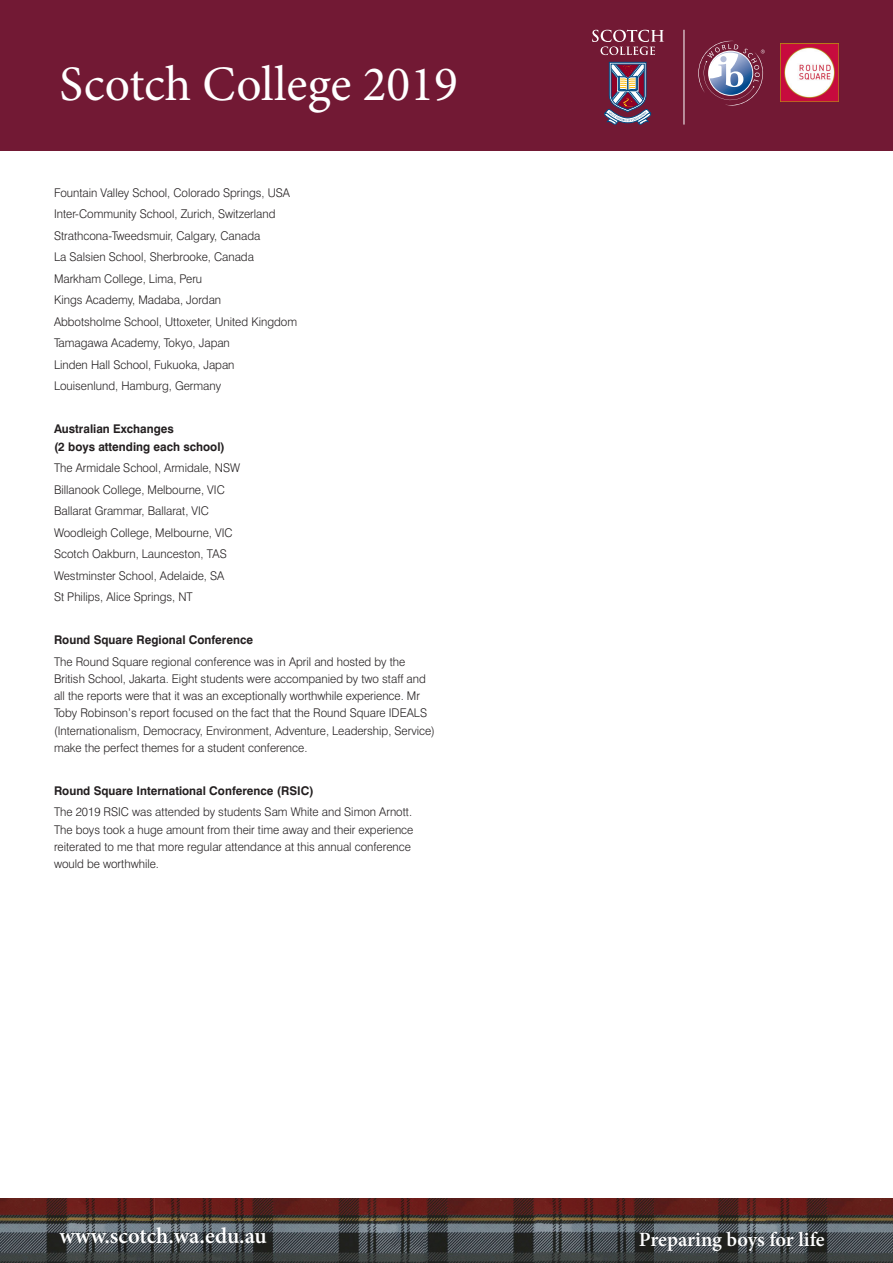
<style>
.page{position:relative;width:893px;height:1263px;background:#fff}
.page>*{position:absolute;margin:0;border:0;box-sizing:border-box;transform-origin:0 0}
.t1{font:49.5px "Minion Pro";color:#fff}
.t2{font:600 22.5px "Minion Pro";color:#fff}
.t3{font:600 20.4px "Minion Pro";letter-spacing:-.005em;color:#fff}
.Body_Copy_8_12{font:300 12px/17.2px "Swiss 721 BT";color:#231f20}
.Body_Copy_8_12-2{font:700 12px/17.2px "Swiss 721 BT";color:#231f20}
</style>
<div class="page">
<div style="left:0;top:0;width:893px;height:151px;background:#721934"></div>
<img style="left:0;top:1199px;width:154px;height:64px">
<img style="left:653px;top:1199px;width:240px;height:64px">
<img style="left:154px;top:1199px;width:499px;height:64px">
<hr style="left:684px;top:30px;width:1px;height:95px;background:#fff">
<svg style="left:698px;top:41px;width:67px;height:65px"></svg>
<img style="left:780px;top:43px;width:59px;height:59px">
<svg style="left:592px;top:30px;width:72px;height:25px"></svg>
<svg style="left:604px;top:62px;width:48px;height:63px"></svg>
<h1 class="t1" style="left:60px;top:51px;width:400px">Scotch College 2019</h1>
<p class="Body_Copy_8_12" style="left:54px;top:184px;width:238px">Fountain Valley School, Colorado Springs, USA</p>
<p class="Body_Copy_8_12" style="left:54px;top:205px;width:223px">Inter-Community School, Zurich, Switzerland</p>
<p class="Body_Copy_8_12" style="left:54px;top:227px;width:208px">Strathcona-Tweedsmuir, Calgary, Canada</p>
<p class="Body_Copy_8_12" style="left:54px;top:248px;width:201px">La Salsien School, Sherbrooke, Canada</p>
<p class="Body_Copy_8_12" style="left:54px;top:270px;width:150px">Markham College, Lima, Peru</p>
<p class="Body_Copy_8_12" style="left:54px;top:291px;width:169px">Kings Academy, Madaba, Jordan</p>
<p class="Body_Copy_8_12" style="left:54px;top:313px;width:245px">Abbotsholme School, Uttoxeter, United Kingdom</p>
<p class="Body_Copy_8_12" style="left:54px;top:334px;width:177px">Tamagawa Academy, Tokyo, Japan</p>
<p class="Body_Copy_8_12" style="left:54px;top:356px;width:182px">Linden Hall School, Fukuoka, Japan</p>
<p class="Body_Copy_8_12" style="left:54px;top:377px;width:169px">Louisenlund, Hamburg, Germany</p>
<p class="Body_Copy_8_12-2" style="left:54px;top:420px;width:172px">Australian Exchanges<br>(2 boys attending each school)</p>
<p class="Body_Copy_8_12" style="left:54px;top:459px;width:188px">The Armidale School, Armidale, NSW</p>
<p class="Body_Copy_8_12" style="left:54px;top:481px;width:172px">Billanook College, Melbourne, VIC</p>
<p class="Body_Copy_8_12" style="left:54px;top:502px;width:157px">Ballarat Grammar, Ballarat, VIC</p>
<p class="Body_Copy_8_12" style="left:54px;top:524px;width:180px">Woodleigh College, Melbourne, VIC</p>
<p class="Body_Copy_8_12" style="left:54px;top:545px;width:174px">Scotch Oakburn, Launceston, TAS</p>
<p class="Body_Copy_8_12" style="left:54px;top:567px;width:172px">Westminster School, Adelaide, SA</p>
<p class="Body_Copy_8_12" style="left:54px;top:588px;width:140px">St Philips, Alice Springs, NT</p>
<p class="Body_Copy_8_12-2" style="left:54px;top:631px;width:201px">Round Square Regional Conference</p>
<p class="Body_Copy_8_12" style="left:54px;top:653px;width:382px">The Round Square regional conference was in April and hosted by the British School, Jakarta. Eight students were accompanied by two staff and all the reports were that it was an exceptionally worthwhile experience. Mr Toby Robinson’s report focused on the fact that the Round Square IDEALS (Internationalism, Democracy, Environment, Adventure, Leadership, Service) make the perfect themes for a student conference.</p>
<p class="Body_Copy_8_12-2" style="left:54px;top:782px;width:261px">Round Square International Conference (RSIC)</p>
<p class="Body_Copy_8_12" style="left:54px;top:803px;width:361px">The 2019 RSIC was attended by students Sam White and Simon Arnott.<br>The boys took a huge amount from their time away and their experience reiterated to me that more regular attendance at this annual conference would be worthwhile.</p>
<h2 class="t2" style="left:60px;top:1220px;width:209px">www.scotch.wa.edu.au</h2>
<h3 class="t3" style="left:639px;top:1225px;width:188px">Preparing boys for life</h3>
</div>
